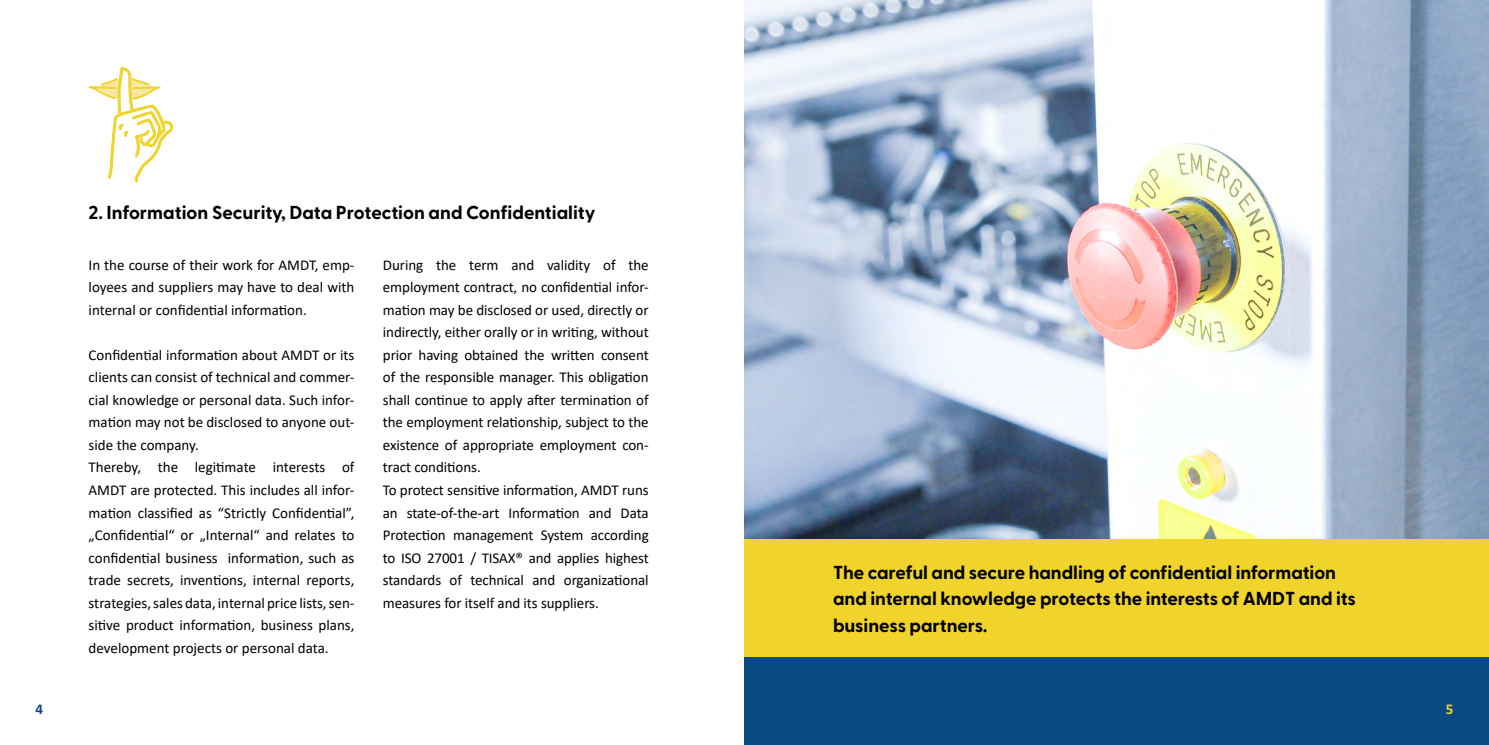
<style>
.page{position:relative;width:1489px;height:745px;background:#fff}
.page>*{position:absolute;margin:0;border:0;box-sizing:border-box;transform-origin:0 0}
.t1{font:700 18.75px/26.2px "Greycliff CF";letter-spacing:-.005em;color:#000}
.t2{font:15px/22.5px "Calibri";letter-spacing:-.005em;color:#000}
.t3{font:700 15px "Calibri";color:#0b4982}
.t4{font:700 15px "Calibri";color:#f0d32b}
</style>
<div class="page">
<div style="left:744px;top:0;width:744px;height:744px;background:#0b4982"></div>
<img style="left:744px;top:0;width:744px;height:539px">
<svg style="left:89px;top:67px;width:85px;height:116px"></svg>
<div style="left:744px;top:539px;width:744px;height:117px;background:#f0d32b"></div>
<p class="t1" style="left:89px;top:198px;width:508px">2. Information Security, Data Protection and Confidentiality</p>
<p class="t2" style="left:89px;top:253px;width:267px;text-align:justify">In the course of their work for AMDT, emp&shy;loyees and suppliers may have to deal with internal or confidential information.</p>
<p class="t2" style="left:89px;top:343px;width:267px">Confidential information about AMDT or its clients can consist of technical and commer&shy;cial knowledge or personal data. Such infor&shy;mation may not be disclosed to anyone out&shy;side the company.<br>Thereby, the legitimate interests of AMDT are protected. This includes all infor&shy;mation classified as “Strictly Confidential”, „Confidential“ or „Internal“ and relates to confidential business information, such as trade secrets, inventions, internal reports, strategies, sales data, internal price lists, sen&shy;sitive product information, business plans, development projects or personal data.</p>
<p class="t2" style="left:383px;top:253px;width:267px">During the term and validity of the employment contract, no confidential infor&shy;mation may be disclosed or used, directly or indirectly, either orally or in writing, without prior having obtained the written consent of the responsible manager. This obligation shall continue to apply after termination of the employment relationship, subject to the existence of appropriate employment con&shy;tract conditions.<br>To protect sensitive information, AMDT runs an state-of-the-art Information and Data Protection management System according to ISO 27001 / TISAX® and applies highest standards of technical and organizational measures for itself and its suppliers.</p>
<p class="t1" style="left:833px;top:558px;width:524px">The careful and secure handling of confidential information and internal knowledge protects the interests of AMDT and its business partners.</p>
<p class="t3" style="left:35px;top:697px;width:9px">4</p>
<p class="t4" style="left:1445px;top:697px;width:9px">5</p>
</div>
